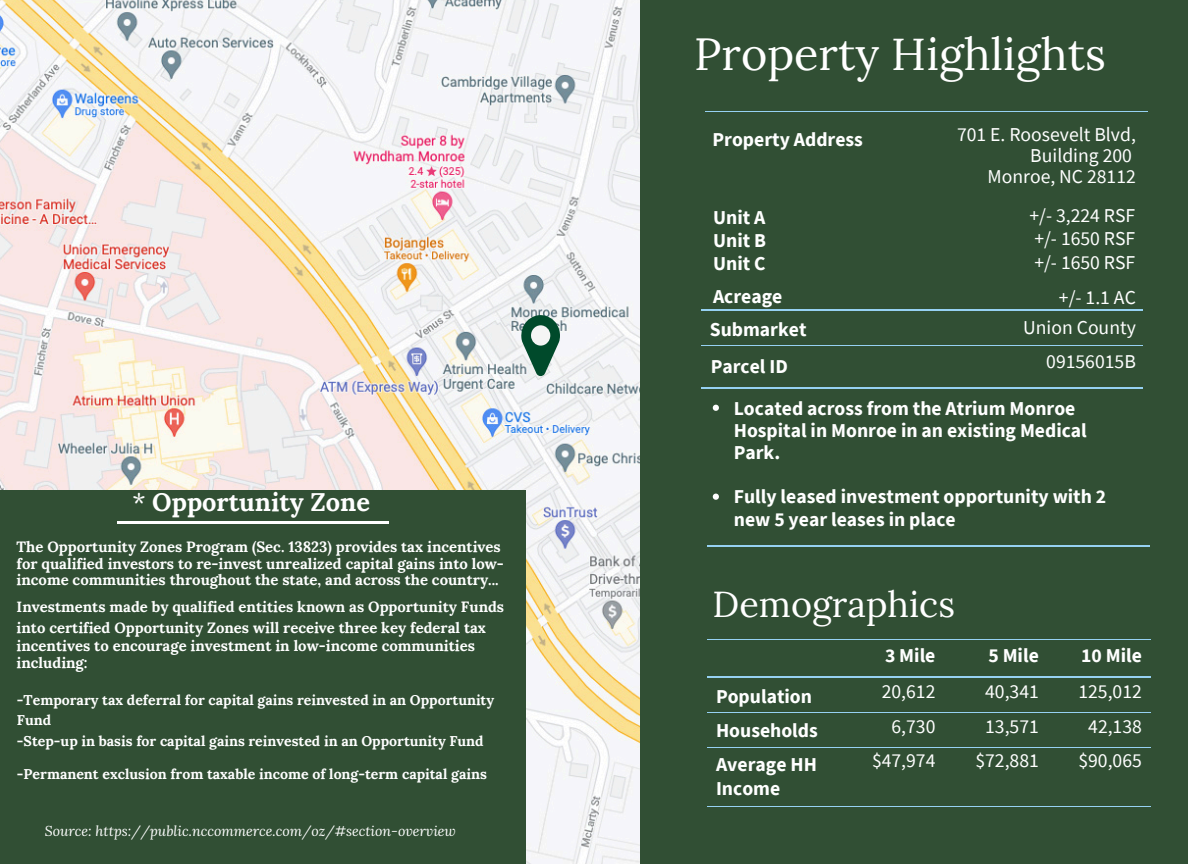
<style>
.page{position:relative;width:1188px;height:864px;background:#fff}
.page>*{position:absolute;margin:0;border:0;box-sizing:border-box;transform-origin:0 0}
.t1{font:45px "Lora";color:#fff}
.t2{font:36px "Lora";color:#fff}
.t3{font:700 25.35px "Lora";color:#fff}
.t4{font:700 19.65px/22.2px "Source Sans Pro";color:#fff}
.t5{font:19.65px/36.8px "Source Sans Pro";color:#fff}
.t6{font:700 14.85px/16.8px "Lora";color:#fff}
.t7{font:700 14.1px "Lora";color:#fff}
.t8{font:italic 14.1px "Lora";color:#fff}
.s1{font-weight:400}
.s2{font-weight:700}
</style>
<div class="page">
<img style="left:0;top:0;width:640px;height:864px">
<div style="left:0;top:490px;width:526px;height:374px;background:#314f34"></div>
<hr style="left:118px;top:522px;width:270px;height:1px;background:#fff">
<svg style="left:521px;top:315px;width:39px;height:61px"></svg>
<div style="left:531px;top:325px;width:19px;height:21px;background:#f5f5f5;border-radius:50%"></div>
<div style="left:640px;top:0;width:548px;height:864px;background:#314f34"></div>
<hr style="left:708px;top:639px;width:139px;height:1px;background:#96d1f2">
<hr style="left:847px;top:639px;width:96px;height:1px;background:#96d1f2">
<hr style="left:943px;top:639px;width:104px;height:1px;background:#96d1f2">
<hr style="left:1047px;top:639px;width:103px;height:1px;background:#96d1f2">
<hr style="left:708px;top:677px;width:139px;height:1px;background:#96d1f2">
<hr style="left:847px;top:677px;width:96px;height:1px;background:#96d1f2">
<hr style="left:943px;top:677px;width:104px;height:1px;background:#96d1f2">
<hr style="left:1047px;top:677px;width:103px;height:1px;background:#96d1f2">
<hr style="left:708px;top:712px;width:139px;height:1px;background:#96d1f2">
<hr style="left:847px;top:712px;width:96px;height:1px;background:#96d1f2">
<hr style="left:943px;top:712px;width:104px;height:1px;background:#96d1f2">
<hr style="left:1047px;top:712px;width:103px;height:1px;background:#96d1f2">
<hr style="left:708px;top:747px;width:139px;height:1px;background:#96d1f2">
<hr style="left:847px;top:747px;width:96px;height:1px;background:#96d1f2">
<hr style="left:943px;top:747px;width:104px;height:1px;background:#96d1f2">
<hr style="left:1047px;top:747px;width:103px;height:1px;background:#96d1f2">
<hr style="left:708px;top:806px;width:139px;height:1px;background:#96d1f2">
<hr style="left:847px;top:806px;width:96px;height:1px;background:#96d1f2">
<hr style="left:943px;top:806px;width:104px;height:1px;background:#96d1f2">
<hr style="left:1047px;top:806px;width:103px;height:1px;background:#96d1f2">
<hr style="left:706px;top:112px;width:205px;height:1px;background:#96d1f2">
<hr style="left:911px;top:112px;width:236px;height:1px;background:#96d1f2">
<hr style="left:701px;top:310px;width:205px;height:1px;background:#96d1f2">
<hr style="left:906px;top:310px;width:236px;height:1px;background:#96d1f2">
<hr style="left:701px;top:345px;width:205px;height:1px;background:#96d1f2">
<hr style="left:906px;top:345px;width:236px;height:1px;background:#96d1f2">
<hr style="left:701px;top:388px;width:205px;height:1px;background:#96d1f2">
<hr style="left:906px;top:388px;width:236px;height:1px;background:#96d1f2">
<hr style="left:708px;top:546px;width:205px;height:1px;background:#96d1f2">
<hr style="left:913px;top:546px;width:236px;height:1px;background:#96d1f2">
<svg style="left:713px;top:405px;width:6px;height:6px"></svg>
<svg style="left:713px;top:494px;width:6px;height:6px"></svg>
<h5 class="t3" style="left:132px;top:485px;width:239px"><span class="s1">*</span> Opportunity Zone</h5>
<h5 class="t6" style="left:17px;top:538px;width:489px">The Opportunity Zones Program (Sec. 13823) provides tax incentives for qualified investors to re-invest unrealized capital gains into low&shy;income communities throughout the state, and across the country...</h5>
<h5 class="t6" style="left:17px;top:598px;width:489px">Investments made by qualified entities known as Opportunity Funds</h5>
<h5 class="t6" style="left:17px;top:619px;width:471px">into certified Opportunity Zones will receive three key federal tax</h5>
<h6 class="t6" style="left:17px;top:637px;width:460px">incentives to encourage investment in low-income communities</h6>
<p class="t6" style="left:17px;top:654px;width:73px">including:</p>
<p class="t7" style="left:17px;top:691px;width:479px">-Temporary tax deferral for capital gains reinvested in an Opportunity</p>
<h2 class="t7" style="left:17px;top:711px;width:36px">Fund</h2>
<h5 class="t7" style="left:17px;top:732px;width:468px">-Step-up in basis for capital gains reinvested in an Opportunity Fund</h5>
<h6 class="t7" style="left:17px;top:765px;width:471px">-Permanent exclusion from taxable income of long-term capital gains</h6>
<h4 class="t8" style="left:45px;top:821px;width:413px">Source: https://public.nccommerce.com/oz/#section-overview</h4>
<h6 class="t1" style="left:694px;top:25px;width:413px">Property Highlights</h6>
<p class="t4" style="left:713px;top:128px;width:152px">Property Address</p>
<p class="t5" style="left:957px;top:124px;width:180px;line-height:20.9px;text-align:right">701 E. Roosevelt Blvd,<br>Building 200<br>Monroe, NC 28112</p>
<p class="t4" style="left:713px;top:205px;width:55px;line-height:23.2px;text-align:justify">Unit A Unit B Unit C</p>
<p class="t4" style="left:713px;top:285px;width:71px">Acreage</p>
<p class="t5" style="left:1023px;top:282px;width:114px;line-height:29.4px;text-align:right">+/- 1.1 AC<br>Union County</p>
<p class="t5" style="left:1046px;top:343px;width:91px">09156015B</p>
<h6 class="t5" style="left:1029px;top:203px;width:107px;line-height:23.4px;text-align:justify">+/- 3,224 RSF +/- 1650 RSF +/- 1650 RSF</h6>
<p class="t4" style="left:710px;top:318px;width:98px">Submarket</p>
<p class="t4" style="left:711px;top:355px;width:79px">Parcel ID</p>
<p class="t4" style="left:734px;top:396px;width:355px">Located across from the Atrium Monroe<br>Hospital in Monroe in an existing Medical<br>Park.</p>
<h1 class="t4" style="left:734px;top:485px;width:374px">Fully leased investment opportunity with 2 new 5 year leases in place</h1>
<h5 class="t2" style="left:713px;top:580px;width:244px">Demographics</h5>
<p class="t4" style="left:716px;top:679px;width:103px;line-height:34.3px">Population<br>Households<br>Average HH</p>
<p class="t4" style="left:716px;top:777px;width:66px">Income</p>
<h3 class="t5" style="left:882px;top:636px;width:55px"><span class="s2">3 Mile<br></span>20,612</h3>
<h3 class="t5" style="left:872px;top:709px;width:65px;line-height:34.3px;text-align:right">6,730 $47,974</h3>
<p class="t5" style="left:985px;top:636px;width:55px"><span class="s2">5 Mile<br></span>40,341</p>
<p class="t5" style="left:975px;top:709px;width:65px;line-height:34.3px;text-align:center">13,571 $72,881</p>
<p class="t5" style="left:1078px;top:636px;width:65px"><span class="s2">10 Mile<br></span>125,012</p>
<p class="t5" style="left:1078px;top:709px;width:65px;line-height:34.3px;text-align:center">42,138 $90,065</p>
</div>
